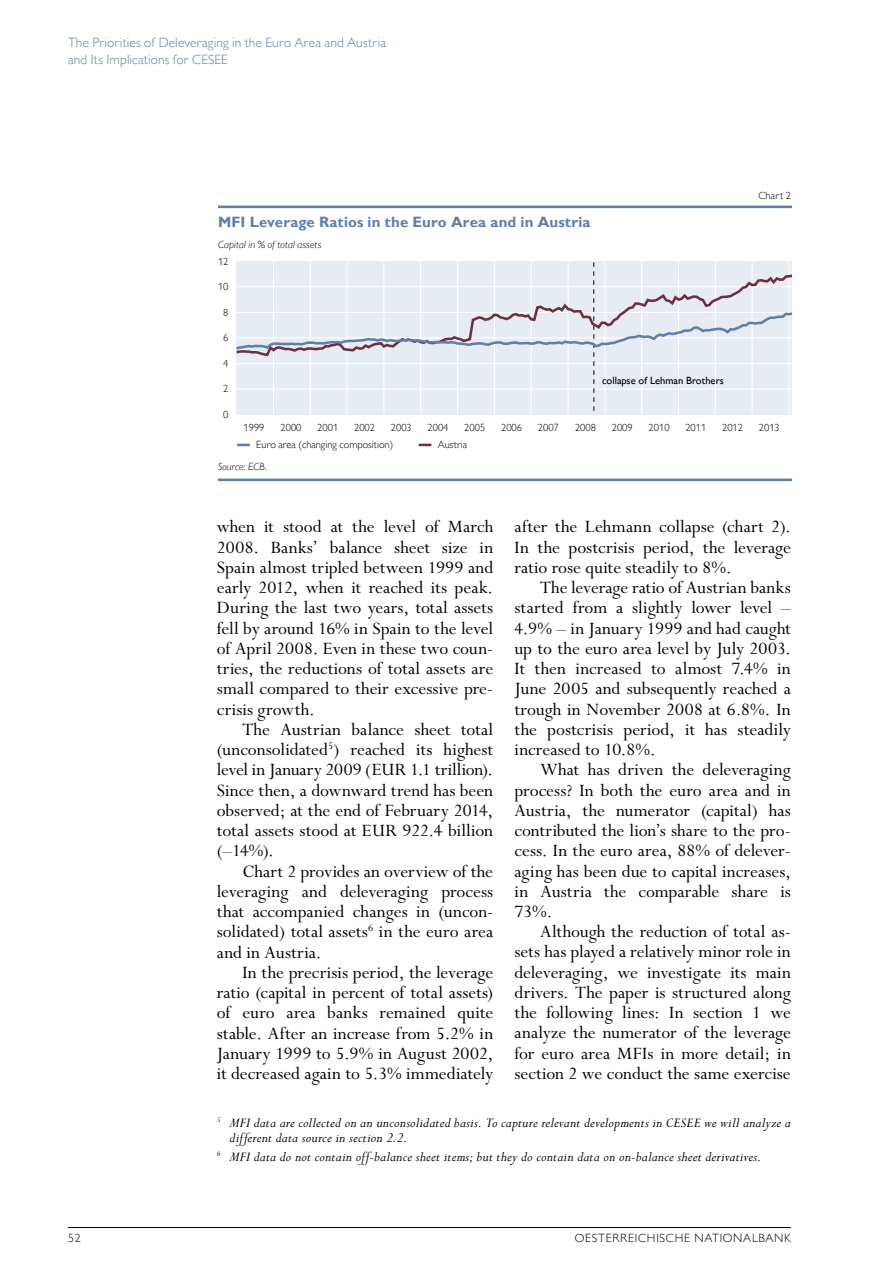
<style>
.page{position:relative;width:893px;height:1263px;background:#fff}
.page>*{position:absolute;margin:0;border:0;box-sizing:border-box;transform-origin:0 0}
.t1{font:19.5px/20.2px "Perpetua Std";color:#000;text-align:justify}
.t2{font:italic 15px/15px "Perpetua Std";letter-spacing:.015em;color:#000}
.t3{font:700 15px "Gill Sans MT Pro";letter-spacing:.01em;color:#607ea9}
.t4{font:300 13.5px/16.5px "Gill Sans MT Pro";letter-spacing:.01em;color:#607ea9}
.t5{font:300 12px "Gill Sans MT Pro";letter-spacing:.06em;color:#000}
.t6{font:300 10.5px "Gill Sans MT Pro";color:#000}
.t7{font:italic 300 10.5px "Gill Sans MT Pro";letter-spacing:.01em;color:#000}
.t8{font:500 10.5px "Gill Sans MT Pro";color:#000}
</style>
<div class="page">
<hr style="left:68px;top:1227px;width:723px;height:1px;background:#000">
<hr style="left:218px;top:206px;width:574px;height:2px;background:#607ea9">
<hr style="left:218px;top:478px;width:574px;height:3px;background:#607ea9">
<svg style="left:237px;top:444px;width:13px;height:2px"></svg>
<svg style="left:419px;top:444px;width:12px;height:2px"></svg>
<svg style="left:236px;top:262px;width:557px;height:153px"></svg>
<p class="t4" style="left:68px;top:34px;width:319px">The Priorities of Deleveraging in the Euro Area and Austria and Its I mplications for CESEE</p>
<p class="t3" style="left:218px;top:213px;width:374px">MFI Leverage Ratios in the Euro Area and in Austria</p>
<p class="t6" style="left:758px;top:189px;width:34px">Chart 2</p>
<p class="t7" style="left:218px;top:238px;width:105px">Capital in % of total assets</p>
<p class="t6" style="left:218px;top:255px;width:12px">12</p>
<p class="t6" style="left:218px;top:280px;width:12px">10</p>
<p class="t6" style="left:223px;top:306px;width:7px">8</p>
<p class="t6" style="left:223px;top:331px;width:7px">6</p>
<p class="t6" style="left:223px;top:357px;width:7px">4</p>
<p class="t6" style="left:223px;top:382px;width:7px">2</p>
<p class="t6" style="left:223px;top:408px;width:7px">0</p>
<p class="t6" style="left:244px;top:421px;width:22px">1999</p>
<p class="t8" style="left:602px;top:374px;width:123px">collapse of Lehman Brothers</p>
<p class="t6" style="left:281px;top:421px;width:22px">2000</p>
<p class="t6" style="left:317px;top:421px;width:22px">2001</p>
<p class="t6" style="left:354px;top:421px;width:22px">2002</p>
<p class="t6" style="left:391px;top:421px;width:22px">2003</p>
<p class="t6" style="left:428px;top:421px;width:22px">2004</p>
<p class="t6" style="left:464px;top:421px;width:22px">2005</p>
<p class="t6" style="left:501px;top:421px;width:22px">2006</p>
<p class="t6" style="left:538px;top:421px;width:22px">2007</p>
<p class="t6" style="left:575px;top:421px;width:22px">2008</p>
<p class="t6" style="left:612px;top:421px;width:22px">2009</p>
<p class="t6" style="left:649px;top:421px;width:22px">2010</p>
<p class="t6" style="left:685px;top:421px;width:22px">2011</p>
<p class="t6" style="left:722px;top:421px;width:22px">2012</p>
<p class="t6" style="left:759px;top:421px;width:22px">2013</p>
<p class="t6" style="left:256px;top:438px;width:138px">Euro area (changing composition)</p>
<p class="t6" style="left:438px;top:438px;width:31px">Austria</p>
<p class="t7" style="left:218px;top:460px;width:50px">Source: ECB.</p>
<p class="t1" style="left:514px;top:517px;width:278px">after the Lehmann collapse (chart 2).<br>In the postcrisis period, the leverage ratio rose quite steadily to 8%.</p>
<p class="t1" style="left:514px;top:578px;width:278px;text-indent:26px">The leverage ratio of Austrian banks started from a slightly lower level – 4.9% – in January 1999 and had caught up to the euro area level by July 2003.<br>It then increased to almost 7.4% in June 2005 and subsequently reached a trough in November 2008 at 6.8%. In the postcrisis period, it has steadily increased to 10.8%.</p>
<p class="t1" style="left:514px;top:760px;width:278px;text-indent:26px">What has driven the deleveraging process? In both the euro area and in Austria, the numerator (capital) has contributed the lion’s share to the pro&shy;cess. In the euro area, 88% of delever&shy;aging has been due to capital increases, in Austria the comparable share is 73%.</p>
<p class="t1" style="left:514px;top:922px;width:278px;text-indent:26px">Although the reduction of total as&shy;sets has played a relatively minor role in deleveraging, we investigate its main drivers. The paper is structured along the following lines: In section 1 we analyze the numerator of the leverage for euro area MFIs in more detail; in section 2 we conduct the same exercise</p>
<p class="t2" style="left:230px;top:1115px;width:563px;text-indent:-13px"><sup>5</sup> MFI data are collected on an unconsolidated basis. To capture relevant developments in CESEE we will analyze a different data source in section 2.2.</p>
<p class="t2" style="left:217px;top:1150px;width:546px"><sup>6</sup> MFI data do not contain off-balance sheet items; but they do contain data on on-balance sheet derivatives.</p>
<p class="t1" style="left:217px;top:517px;width:278px">when it stood at the level of March 2008. Banks’ balance sheet size in Spain almost tripled between 1999 and early 2012, when it reached its peak.<br>During the last two years, total assets fell by around 16% in Spain to the level of April 2008. Even in these two coun&shy;tries, the reductions of total assets are small compared to their excessive pre&shy;crisis growth.</p>
<p class="t1" style="left:217px;top:720px;width:278px;text-indent:26px">The Austrian balance sheet total (unconsolidated<sup>5</sup>) reached its highest level in January 2009 (EUR 1.1 trillion).<br>Since then, a downward trend has been observed; at the end of February 2014, total assets stood at EUR 922.4 billion (–14%).</p>
<p class="t1" style="left:217px;top:862px;width:278px;text-indent:26px">Chart 2 provides an overview of the leveraging and deleveraging process that accompanied changes in (uncon&shy;solidated) total assets<sup>6</sup> in the euro area and in Austria.</p>
<p class="t1" style="left:217px;top:963px;width:278px;text-indent:26px">In the precrisis period, the leverage ratio (capital in percent of total assets) of euro area banks remained quite stable. After an increase from 5.2% in January 1999 to 5.9% in August 2002, it decreased again to 5.3% immediately</p>
<p class="t5" style="left:68px;top:1231px;width:14px">52</p>
<p class="t5" style="left:575px;top:1231px;width:218px">oesterreichische nationalbank</p>
</div>
